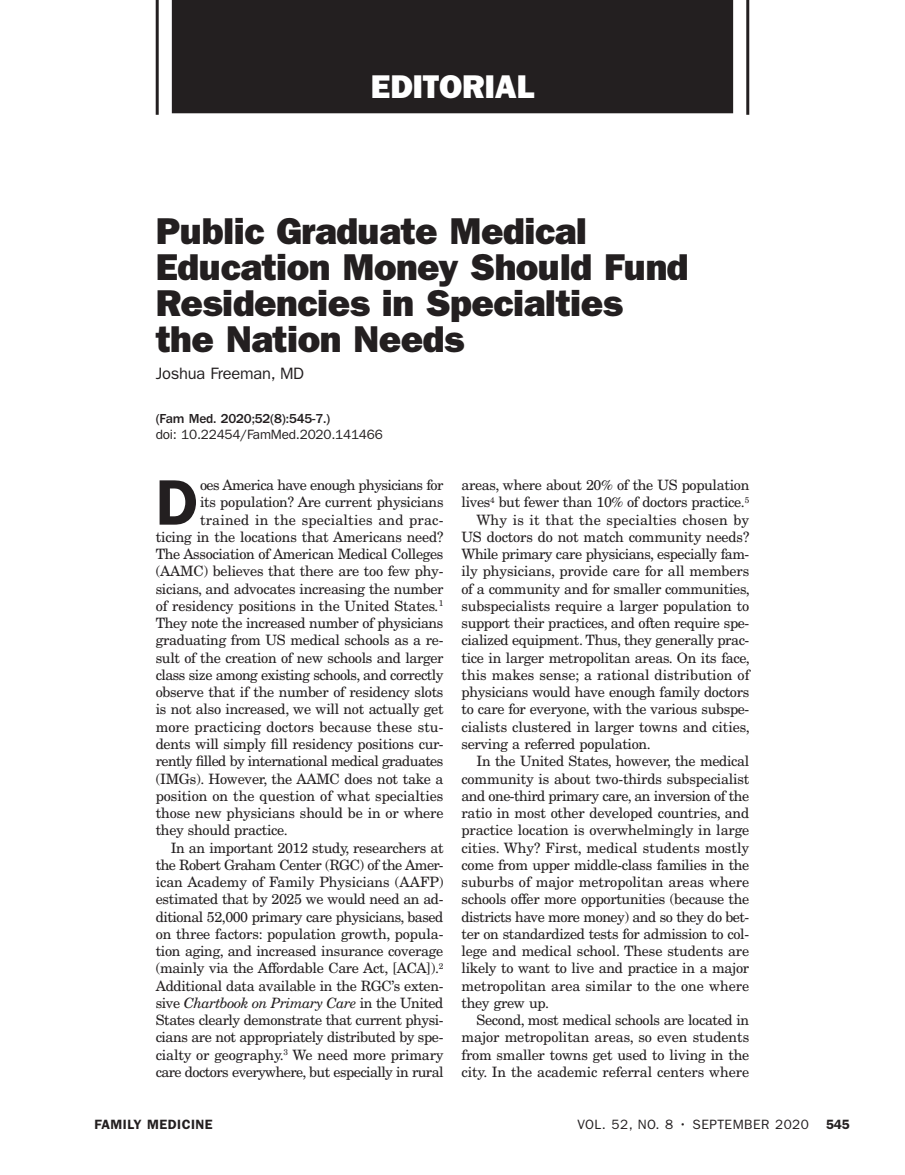
<style>
.page{position:relative;width:905px;height:1175px;background:#fff}
.page>*{position:absolute;margin:0;border:0;box-sizing:border-box;transform-origin:0 0}
.Body_Text_with_Dro{font:600 64.5px "ITC Franklin Gothic Std";color:#231f20}
.Headline_Major{font:37.5px/36px "ITC Franklin Gothic Std Hvy";letter-spacing:-.015em;color:#231f20}
.t1{font:33px "ITC Franklin Gothic Std Hvy";letter-spacing:-.005em;color:#fff}
.Author{font:16.5px "ITC Franklin Gothic Std";letter-spacing:-.015em;color:#231f20}
.Body_Text{font:14.25px/17.2px "New Century Schlbk LT Std";letter-spacing:-.02em;color:#231f20;text-align:justify}
.Body_Text_with_Dro-2{font:14.25px "New Century Schlbk LT Std";letter-spacing:-.02em;color:#231f20}
.Body_Text_with_Dro-3{font:14.25px "New Century Schlbk LT Std";letter-spacing:-.04em;color:#231f20}
.Body_Text_with_Dro-4{font:14.25px "New Century Schlbk LT Std";letter-spacing:.005em;color:#231f20}
.Body_Text_with_Dro-5{font:14.25px "New Century Schlbk LT Std";letter-spacing:.015em;color:#231f20}
.Abstract_DOI_Cite{font:13.5px "ITC Franklin Gothic Std";letter-spacing:-.015em;color:#231f20}
.Abstract_Text_Cite{font:500 13.5px "ITC Franklin Gothic Std";letter-spacing:-.015em;color:#231f20}
.Abstract_DOI_Cite-2{font:13.5px "ITC Franklin Gothic Std";letter-spacing:.035em;color:#231f20}
.t2{font:600 13.5px "ITC Franklin Gothic Std";letter-spacing:.035em;color:#231f20}
.s1{font-style:italic}
</style>
<div class="page">
<div style="left:172px;top:0;width:561px;height:113px;background:#231f20"></div>
<hr style="left:746px;top:0;width:3px;height:115px;background:#231f20">
<hr style="left:156px;top:0;width:3px;height:115px;background:#231f20">
<h3 class="t1" style="left:371px;top:67px;width:165px">EDITORIAL</h3>
<p class="Headline_Major" style="left:156px;top:213px;width:534px">Public Graduate Medical<br>Education Money Should Fund<br>Residencies in Specialties the Nation Needs</p>
<p class="Author" style="left:156px;top:364px;width:150px">Joshua Freeman, MD</p>
<p class="Abstract_Text_Cite" style="left:156px;top:410px;width:176px">(Fam Med. 2020;52(8):545-7.)</p>
<p class="Abstract_DOI_Cite" style="left:156px;top:427px;width:229px">doi: 10.22454/FamMed.2020.141466</p>
<p class="Body_Text_with_Dro" style="left:156px;top:464px;width:44px">D</p>
<p class="Body_Text_with_Dro-3" style="left:200px;top:476px;width:245px">oes America have enough physicians for</p>
<p class="Body_Text_with_Dro-2" style="left:200px;top:493px;width:245px">its population? Are current physicians</p>
<p class="Body_Text_with_Dro-5" style="left:200px;top:511px;width:245px">trained in the specialties and prac-</p>
<p class="Body_Text_with_Dro-2" style="left:156px;top:528px;width:289px">ticing in the locations that Americans need?</p>
<p class="Body_Text_with_Dro-2" style="left:156px;top:545px;width:289px">The Association of American Medical Colleges</p>
<p class="Body_Text_with_Dro-2" style="left:156px;top:562px;width:289px">(AAMC) believes that there are too few phy-</p>
<p class="Body_Text_with_Dro-2" style="left:156px;top:580px;width:289px">sicians, and advocates increasing the number</p>
<p class="Body_Text_with_Dro-2" style="left:156px;top:597px;width:289px">of residency positions in the United States<span class="s1">.</span><sup>1</sup></p>
<p class="Body_Text_with_Dro-2" style="left:156px;top:614px;width:289px">They note the increased number of physicians</p>
<p class="Body_Text_with_Dro-2" style="left:156px;top:631px;width:289px">graduating from US medical schools as a re-</p>
<p class="Body_Text_with_Dro-2" style="left:156px;top:649px;width:289px">sult of the creation of new schools and larger</p>
<p class="Body_Text_with_Dro-2" style="left:156px;top:666px;width:289px">class size among existing schools, and correctly</p>
<p class="Body_Text_with_Dro-2" style="left:156px;top:683px;width:289px">observe that if the number of residency slots</p>
<p class="Body_Text_with_Dro-2" style="left:156px;top:700px;width:289px">is not also increased, we will not actually get</p>
<p class="Body_Text_with_Dro-4" style="left:156px;top:718px;width:289px">more practicing doctors because these stu-</p>
<p class="Body_Text_with_Dro-2" style="left:156px;top:735px;width:289px">dents will simply fill residency positions cur-</p>
<p class="Body_Text_with_Dro-3" style="left:156px;top:752px;width:289px">rently filled by international medical graduates</p>
<p class="Body_Text_with_Dro-2" style="left:156px;top:769px;width:289px">(IMGs). However, the AAMC does not take a</p>
<p class="Body_Text_with_Dro-2" style="left:156px;top:787px;width:289px">position on the question of what specialties</p>
<p class="Body_Text_with_Dro-2" style="left:156px;top:804px;width:289px">those new physicians should be in or where</p>
<p class="Body_Text_with_Dro-2" style="left:156px;top:821px;width:133px">they should practice.</p>
<p class="Body_Text" style="left:156px;top:838px;width:289px;text-indent:15px">In an important 2012 study, researchers at the Robert Graham Center (RGC) of the Amer&shy;ican Academy of Family Physicians (AAFP) estimated that by 2025 we would need an ad&shy;ditional 52,000 primary care physicians, based on three factors: population growth, popula&shy;tion aging, and increased insurance coverage (mainly via the Affordable Care Act, [ACA]).<sup>2<br></sup>Additional data available in the RGC’s exten&shy;sive <span class="s1">Chartbook on Primary Care</span> in the United States clearly demonstrate that current physi&shy;cians are not appropriately distributed by spe&shy;cialty or geography.<sup>3</sup> We need more primary care doctors everywhere, but especially in rural</p>
<p class="Body_Text" style="left:461px;top:476px;width:289px">areas, where about 20% of the US population lives<sup>4</sup> but fewer than 10% of doctors practice.<sup>5</sup></p>
<p class="Body_Text" style="left:461px;top:511px;width:290px;text-indent:15px">Why is it that the specialties chosen by US doctors do not match community needs?<br>While primary care physicians, especially fam&shy;ily physicians, provide care for all members of a community and for smaller communities, subspecialists require a larger population to support their practices, and often require spe&shy;cialized equipment. Thus, they generally prac&shy;tice in larger metropolitan areas. On its face, this makes sense; a rational distribution of physicians would have enough family doctors to care for everyone, with the various subspe&shy;cialists clustered in larger towns and cities, serving a referred population.</p>
<p class="Body_Text" style="left:461px;top:752px;width:289px;text-indent:15px">In the United States, however, the medical community is about two-thirds subspecialist and one-third primary care, an inversion of the ratio in most other developed countries, and practice location is overwhelmingly in large cities. Why? First, medical students mostly come from upper middle-class families in the suburbs of major metropolitan areas where schools offer more opportunities (because the districts have more money) and so they do bet&shy;ter on standardized tests for admission to col&shy;lege and medical school. These students are likely to want to live and practice in a major metropolitan area similar to the one where they grew up.</p>
<p class="Body_Text" style="left:461px;top:1011px;width:289px;text-indent:15px">Second, most medical schools are located in major metropolitan areas, so even students from smaller towns get used to living in the city. In the academic referral centers where</p>
<p class="t2" style="left:94px;top:1116px;width:120px">FAMILY MEDICINE</p>
<p class="Abstract_DOI_Cite-2" style="left:577px;top:1116px;width:233px">VOL. 52, NO. 8 • SEPTEMBER 2020</p>
<p class="t2" style="left:826px;top:1116px;width:25px">545</p>
</div>
